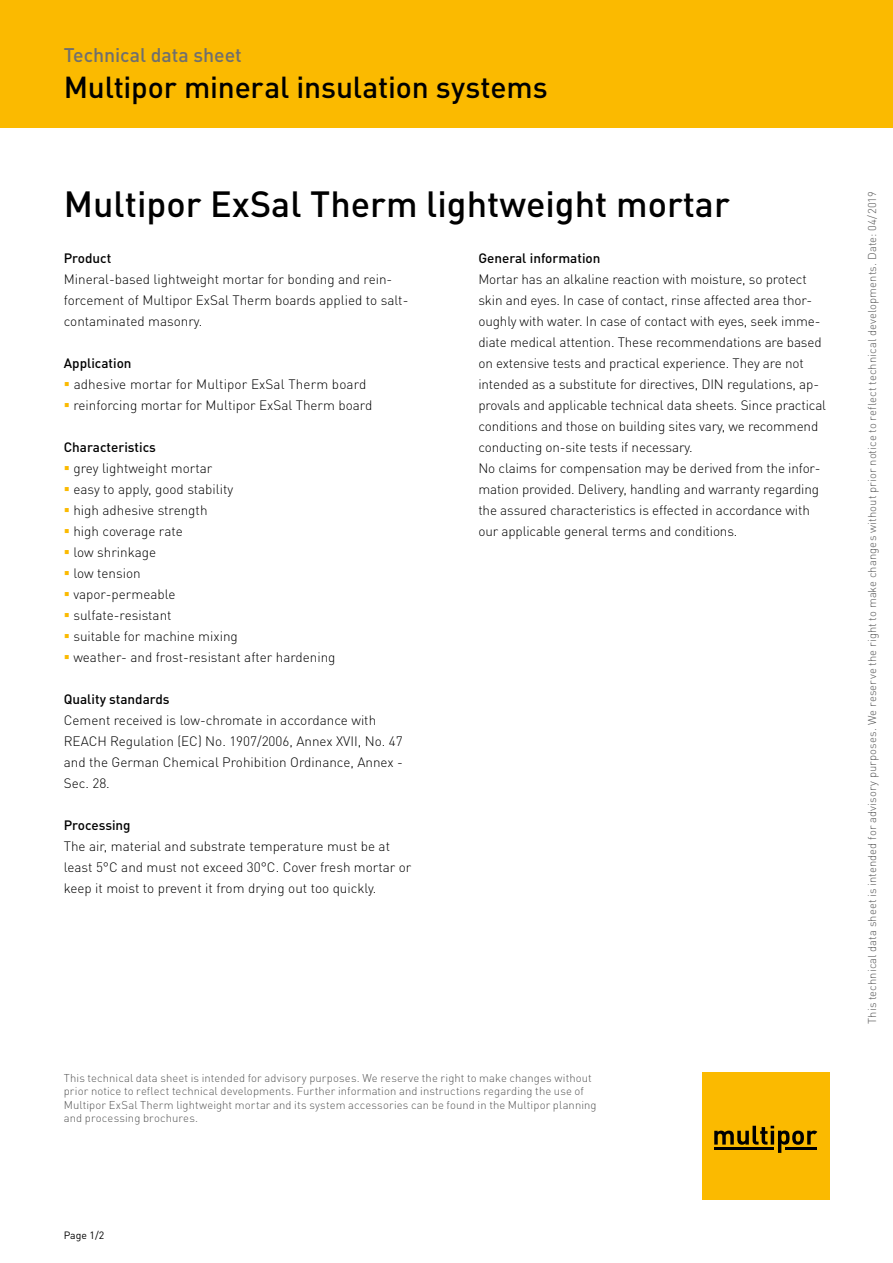
<style>
.page{position:relative;width:893px;height:1263px;background:#fff}
.page>*{position:absolute;margin:0;border:0;box-sizing:border-box;transform-origin:0 0}
.t1{font:500 36px "DIN Pro";color:#000}
.t2{font:500 30px "DIN Pro";letter-spacing:-.005em;color:#000}
.t3{font:500 19.5px "DIN Pro";letter-spacing:-.005em;color:#6f6f6e}
.t4{font:300 13.5px/21px "DIN Pro";letter-spacing:-.01em;color:#000}
.t5{font:500 13.5px "DIN Pro";color:#000}
.t6{font:300 13.5px "DIN Pro";letter-spacing:.01em;color:#000}
.t7{font:300 11.25px/13.5px "DIN Pro";letter-spacing:.01em;color:#565656}
.t8{font:10.5px "DIN Pro";color:#000}
.s1{color:#fbba00}
</style>
<div class="page">
<div style="left:0;top:0;width:893px;height:128px;background:#fbba00"></div>
<div style="left:702px;top:1073px;width:127px;height:127px;background:#fbba00"></div>
<svg style="left:714px;top:1126px;width:103px;height:27px"></svg>
<hr style="left:714px;top:1147px;width:60px;height:2px;background:#000">
<hr style="left:785px;top:1147px;width:32px;height:2px;background:#000">
<h3 class="t3" style="left:64px;top:39px;width:180px">Technical data sheet</h3>
<h2 class="t2" style="left:64px;top:63px;width:485px">Multipor mineral insulation systems</h2>
<h1 class="t1" style="left:64px;top:175px;width:667px">Multipor ExSal Therm lightweight mortar</h1>
<p class="t5" style="left:64px;top:247px;width:49px">Product</p>
<p class="t4" style="left:64px;top:268px;width:346px">Mineral-based lightweight mortar for bonding and rein&shy;forcement of Multipor ExSal Therm boards applied to salt&shy;contaminated masonry.</p>
<p class="t5" style="left:64px;top:352px;width:69px">Application</p>
<p class="t6" style="left:64px;top:374px;width:304px"><span class="s1">▪</span> adhesive mortar for Multipor ExSal Therm board</p>
<p class="t4" style="left:64px;top:394px;width:310px"><span class="s1">▪</span> reinforcing mortar for Multipor ExSal Therm board</p>
<p class="t5" style="left:64px;top:436px;width:93px">Characteristics</p>
<p class="t4" style="left:64px;top:457px;width:150px"><span class="s1">▪</span> grey lightweight mortar</p>
<p class="t4" style="left:64px;top:478px;width:171px"><span class="s1">▪</span> easy to apply, good stability</p>
<p class="t4" style="left:64px;top:499px;width:145px"><span class="s1">▪</span> high adhesive strength</p>
<p class="t4" style="left:64px;top:520px;width:121px"><span class="s1">▪</span> high coverage rate</p>
<p class="t4" style="left:64px;top:541px;width:94px"><span class="s1">▪</span> low shrinkage</p>
<p class="t4" style="left:64px;top:562px;width:79px"><span class="s1">▪</span> low tension</p>
<p class="t4" style="left:64px;top:583px;width:113px"><span class="s1">▪</span> vapor-permeable</p>
<p class="t4" style="left:64px;top:604px;width:109px"><span class="s1">▪</span> sulfate-resistant</p>
<p class="t4" style="left:64px;top:625px;width:176px"><span class="s1">▪</span> suitable for machine mixing</p>
<p class="t4" style="left:64px;top:646px;width:273px"><span class="s1">▪</span> weather- and frost-resistant after hardening</p>
<p class="t5" style="left:64px;top:688px;width:107px">Quality standards</p>
<p class="t4" style="left:64px;top:709px;width:341px">Cement received is low-chromate in accordance with REACH Regulation (EC) No. 1907/2006, Annex XVII, No. 47 and the German Chemical Prohibition Ordinance, Annex - Sec. 28.</p>
<p class="t5" style="left:64px;top:814px;width:68px">Processing</p>
<p class="t4" style="left:64px;top:835px;width:349px">The air, material and substrate temperature must be at least 5°C and must not exceed 30°C. Cover fresh mortar or keep it moist to prevent it from drying out too quickly.</p>
<p class="t5" style="left:478px;top:247px;width:124px">General information</p>
<p class="t4" style="left:478px;top:268px;width:349px">Mortar has an alkaline reaction with moisture, so protect skin and eyes. In case of contact, rinse affected area thor&shy;oughly with water. In case of contact with eyes, seek imme&shy;diate medical attention. These recommendations are based on extensive tests and practical experience. They are not intended as a substitute for directives, DIN regulations, ap&shy;provals and applicable technical data sheets. Since practical conditions and those on building sites vary, we recommend conducting on-site tests if necessary.<br>No claims for compensation may be derived from the infor&shy;mation provided. Delivery, handling and warranty regarding the assured characteristics is effected in accordance with our applicable general terms and conditions.</p>
<p class="t7" style="left:64px;top:1070px;width:534px">This technical data sheet is intended for advisory purposes. We reserve the right to make changes without prior notice to reflect technical developments. Further information and instructions regarding the use of Multipor ExSal Therm lightweight mortar and its system accessories can be found in the Multipor planning and processing brochures.</p>
<p class="t7" style="left:864px;top:1024px;width:834px;rotate:-90deg">This technical data sheet is intended for advisory purposes. We reserve the right to make changes without prior notice to reflect technical developments. Date: 04/2019</p>
<p class="t8" style="left:64px;top:1227px;width:42px">Page 1/2</p>
</div>
